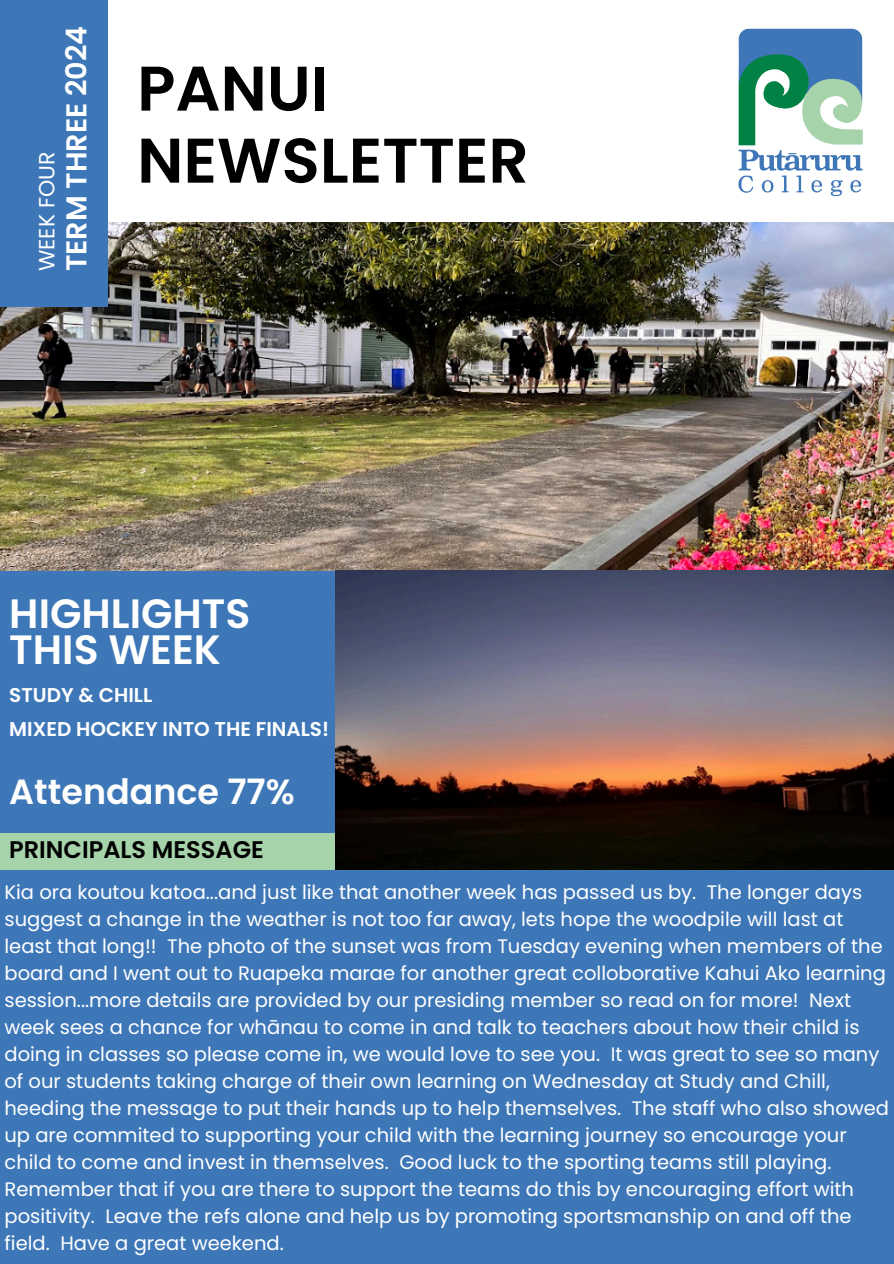
<style>
.page{position:relative;width:894px;height:1264px;background:#fff}
.page>*{position:absolute;margin:0;border:0;box-sizing:border-box;transform-origin:0 0}
.t1{font:600 63px/72px "Poppins";color:#000}
.t2{font:600 40.95px/36px "Poppins";color:#fff}
.t3{font:600 34.95px "Poppins";color:#fff}
.t4{font:600 28.65px "Poppins";color:#fff}
.t5{font:600 24px "Poppins";color:#000}
.t6{font:21.9px "Poppins";color:#fff}
.t7{font:600 19.95px "Poppins";color:#fff}
.t8{font:19.5px/27px "Poppins";color:#fff}
</style>
<div class="page">
<div style="left:0;top:513px;width:349px;height:380px;background:#a7d3ab"></div>
<img style="left:0;top:222px;width:893px;height:348px">
<div style="left:0;top:0;width:107px;height:306px;background:#3e77b8"></div>
<div style="left:0;top:570px;width:348px;height:262px;background:#3e77b8"></div>
<div style="left:0;top:869px;width:893px;height:394px;background:#3e77b8"></div>
<svg style="left:738px;top:29px;width:124px;height:167px"></svg>
<img style="left:335px;top:570px;width:558px;height:300px">
<h2 class="t6" style="left:31px;top:271px;width:121px;rotate:-90deg">WEEK FOUR</h2>
<p class="t4" style="left:56px;top:271px;width:247px;rotate:-90deg">TERM THREE 2024</p>
<h1 class="t1" style="left:137px;top:53px;width:393px">PANUI<br>NEWSLETTER</h1>
<p class="t2" style="left:9px;top:595px;width:242px">HIGHLIGHTS<br>THIS WEEK</p>
<h3 class="t7" style="left:9px;top:681px;width:144px">STUDY &amp; CHILL</h3>
<p class="t7" style="left:9px;top:715px;width:321px">MIXED HOCKEY INTO THE FINALS!</p>
<h4 class="t3" style="left:9px;top:767px;width:287px">Attendance 77%</h4>
<p class="t5" style="left:9px;top:832px;width:256px">PRINCIPALS MESSAGE</p>
<h6 class="t8" style="left:4px;top:878px;width:885px">Kia ora koutou katoa...and just like that another week has passed us by. The longer days suggest a change in the weather is not too far away, lets hope the woodpile will last at least that long!! The photo of the sunset was from Tuesday evening when members of the board and I went out to Ruapeka marae for another great colloborative Kahui Ako learning session...more details are provided by our presiding member so read on for more! Next week sees a chance for whānau to come in and talk to teachers about how their child is doing in classes so please come in, we would love to see you. It was great to see so many of our students taking charge of their own learning on Wednesday at Study and Chill, heeding the message to put their hands up to help themselves. The staff who also showed up are commited to supporting your child with the learning journey so encourage your child to come and invest in themselves. Good luck to the sporting teams still playing.<br>Remember that if you are there to support the teams do this by encouraging effort with positivity. Leave the refs alone and help us by promoting sportsmanship on and off the field. Have a great weekend.</h6>
</div>
